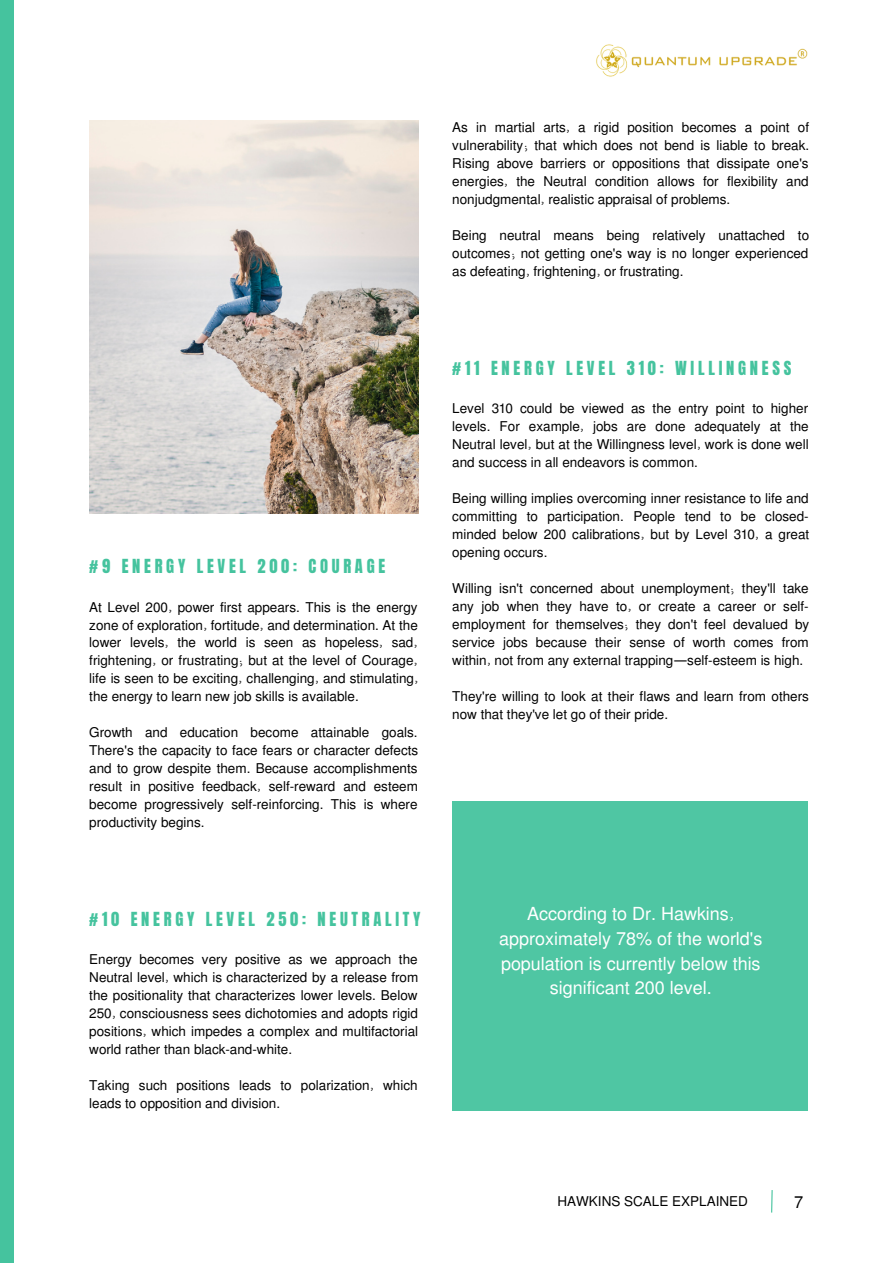
<style>
.page{position:relative;width:893px;height:1264px;background:#fff}
.page>*{position:absolute;margin:0;border:0;box-sizing:border-box;transform-origin:0 0}
.t1{font:18px/24.8px "Mukti";color:#fff;text-align:center}
.t2{font:16.5px "Anton";letter-spacing:.225em;color:#45c39e}
.t3{font:16.5px "Mukti";color:#000}
.t4{font:13.5px/18px "Mukti";color:#000;text-align:justify}
.s1{font-family:"Noto Sans Gurmukhi"}
</style>
<div class="page">
<div style="left:0;top:0;width:13px;height:1262px;background:#45c39e"></div>
<img style="left:89px;top:120px;width:330px;height:394px">
<svg style="left:771px;top:1190px;width:2px;height:23px"></svg>
<img style="left:596px;top:44px;width:212px;height:33px">
<div style="left:452px;top:801px;width:355px;height:309px;background:#4fc6a3"></div>
<p class="t4" style="left:452px;top:118px;width:358px">As in martial arts, a rigid position becomes a point of vulnerability; that which does not bend is liable to break.<br>Rising above barriers or oppositions that dissipate one's energies, the Neutral condition allows for flexibility and nonjudgmental, realistic appraisal of problems.</p>
<p class="t4" style="left:452px;top:226px;width:358px">Being neutral means being relatively unattached to outcomes; not getting one's way is no longer experienced as defeating, frightening, or frustrating.</p>
<p class="t2" style="left:89px;top:554px;width:297px">#9 ENERGY LEVEL 200: COURAGE</p>
<p class="t4" style="left:89px;top:597px;width:330px">At Level 200, power first appears. This is the energy zone of exploration, fortitude, and determination. At the lower levels, the world is seen as hopeless, sad, frightening, or frustrating; but at the level of Courage, life is seen to be exciting, challenging, and stimulating, the energy to learn new job skills is available.</p>
<p class="t4" style="left:89px;top:723px;width:330px">Growth and education become attainable goals.<br>There's the capacity to face fears or character defects and to grow despite them. Because accomplishments result in positive feedback, self-reward and esteem become progressively self-reinforcing. This is where productivity begins.</p>
<p class="t2" style="left:89px;top:906px;width:333px">#10 ENERGY LEVEL 250: NEUTRALITY</p>
<p class="t4" style="left:89px;top:949px;width:330px">Energy becomes very positive as we approach the Neutral level, which is characterized by a release from the positionality that characterizes lower levels. Below 250, consciousness sees dichotomies and adopts rigid positions, which impedes a complex and multifactorial world rather than black-and-white.</p>
<p class="t4" style="left:89px;top:1075px;width:330px">Taking such positions leads to polarization, which leads to opposition and division.</p>
<p class="t2" style="left:452px;top:356px;width:340px">#11 ENERGY LEVEL 310: WILLINGNESS</p>
<p class="t4" style="left:452px;top:398px;width:358px">Level 310 could be viewed as the entry point to higher levels. For example, jobs are done adequately at the Neutral level, but at the Willingness level, work is done well and success in all endeavors is common.</p>
<p class="t4" style="left:452px;top:488px;width:358px">Being willing implies overcoming inner resistance to life and committing to participation. People tend to be closed&shy;minded below 200 calibrations, but by Level 310, a great opening occurs.</p>
<p class="t4" style="left:452px;top:578px;width:358px">Willing isn't concerned about unemployment; they'll take any job when they have to, or create a career or self&shy;employment for themselves; they don't feel devalued by service jobs because their sense of worth comes from within, not from any external trapping<span class="s1">—</span>self-esteem is high.</p>
<p class="t4" style="left:452px;top:686px;width:358px">They're willing to look at their flaws and learn from others now that they've let go of their pride.</p>
<h1 class="t1" style="left:499px;top:900px;width:264px">According to Dr. Hawkins, approximately 78% of the world's population is currently below this significant 200 level.</h1>
<p class="t4" style="left:557px;top:1191px;width:192px">HAWKINS SCALE EXPLAINED</p>
<p class="t3" style="left:794px;top:1190px;width:11px">7</p>
</div>
